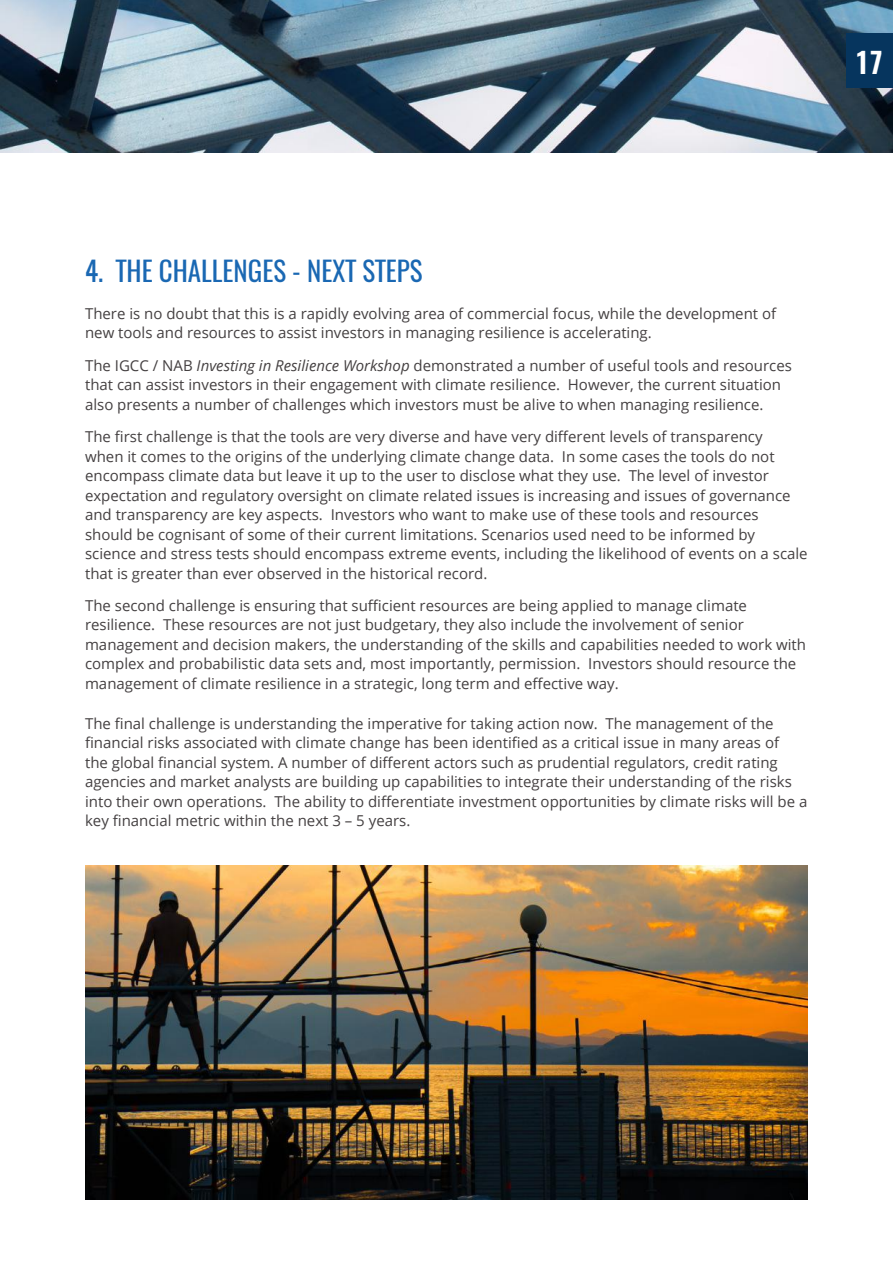
<style>
.page{position:relative;width:893px;height:1263px;background:#fff}
.page>*{position:absolute;margin:0;border:0;box-sizing:border-box;transform-origin:0 0}
.t1{font:600 28.5px "Oswald";color:#fff}
.t2{font:27px "Oswald";color:#1a68b3}
.t3{font:15px/19.5px "Open Sans";color:#444041}
.s1{font-style:italic}
</style>
<div class="page">
<img style="left:0;top:0;width:893px;height:153px">
<div style="left:846px;top:33px;width:47px;height:55px;background:#06355e"></div>
<img style="left:85px;top:865px;width:723px;height:334px">
<h1 class="t1" style="left:855px;top:42px;width:30px">17</h1>
<h2 class="t2" style="left:85px;top:253px;width:339px">4. THE CHALLENGES - NEXT STEPS</h2>
<p class="t3" style="left:85px;top:303px;width:693px">There is no doubt that this is a rapidly evolving area of commercial focus, while the development of new tools and resources to assist investors in managing resilience is accelerating.</p>
<p class="t3" style="left:85px;top:355px;width:708px">The IGCC / NAB <span class="s1">Investing in Resilience Workshop</span> demonstrated a number of useful tools and resources that can assist investors in their engagement with climate resilience. However, the current situation also presents a number of challenges which investors must be alive to when managing resilience.</p>
<p class="t3" style="left:85px;top:426px;width:724px">The first challenge is that the tools are very diverse and have very different levels of transparency<br>when it comes to the origins of the underlying climate change data. In some cases the tools do not encompass climate data but leave it up to the user to disclose what they use. The level of investor expectation and regulatory oversight on climate related issues is increasing and issues of governance and transparency are key aspects. Investors who want to make use of these tools and resources should be cognisant of some of their current limitations. Scenarios used need to be informed by science and stress tests should encompass extreme events, including the likelihood of events on a scale that is greater than ever observed in the historical record.</p>
<p class="t3" style="left:85px;top:595px;width:723px">The second challenge is ensuring that sufficient resources are being applied to manage climate resilience. These resources are not just budgetary, they also include the involvement of senior management and decision makers, the understanding of the skills and capabilities needed to work with complex and probabilistic data sets and, most importantly, permission. Investors should resource the management of climate resilience in a strategic, long term and effective way.</p>
<p class="t3" style="left:85px;top:713px;width:724px">The final challenge is understanding the imperative for taking action now. The management of the financial risks associated with climate change has been identified as a critical issue in many areas of<br>the global financial system. A number of different actors such as prudential regulators, credit rating agencies and market analysts are building up capabilities to integrate their understanding of the risks into their own operations. The ability to differentiate investment opportunities by climate risks will be a key financial metric within the next 3 – 5 years.</p>
</div>
